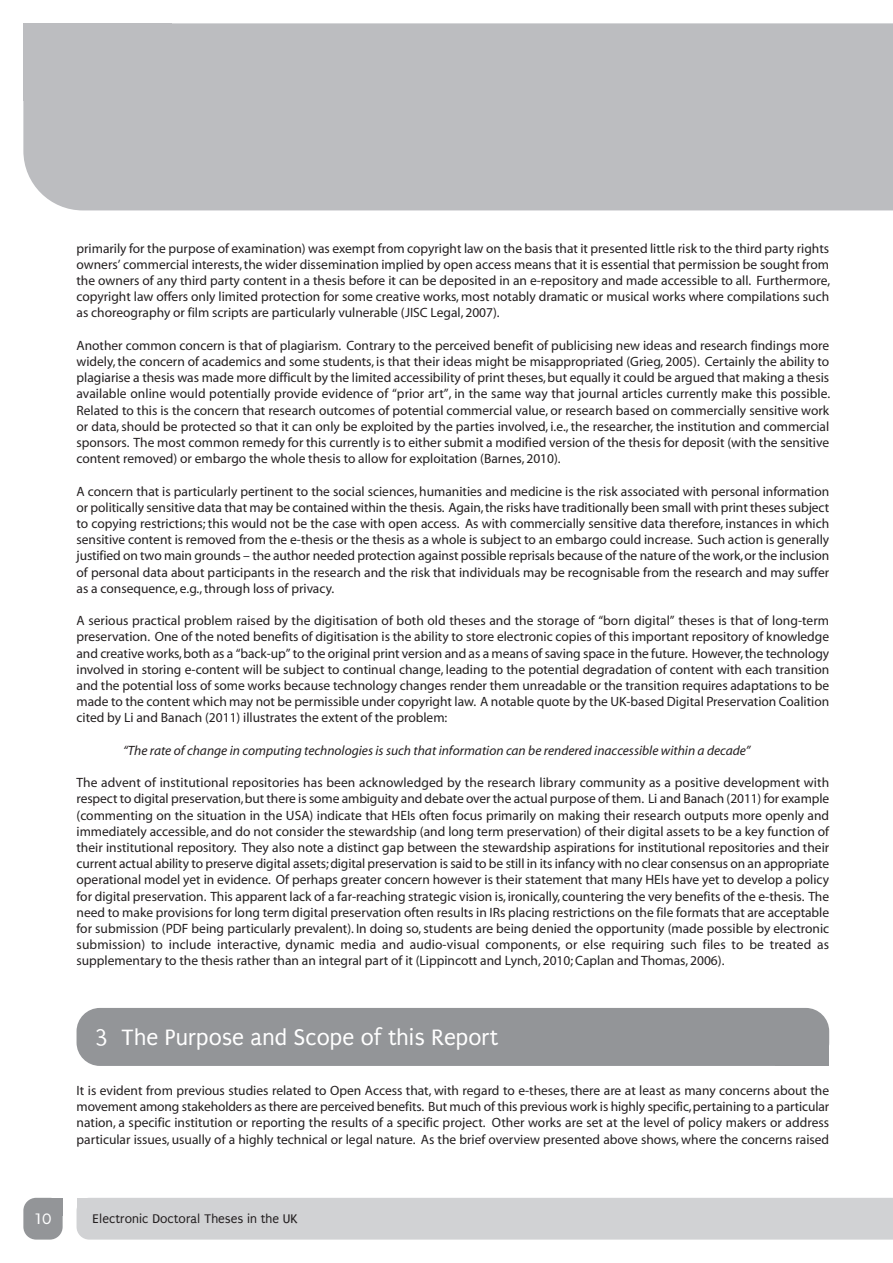
<style>
.page{position:relative;width:893px;height:1263px;background:#fff}
.page>*{position:absolute;margin:0;border:0;box-sizing:border-box;transform-origin:0 0}
.t1{font:24px "Puritan";color:#fff}
.t2{font:16.5px "Puritan";color:#fff}
.t3{font:13.5px/16.2px "Myriad";color:#231f20;text-align:justify}
.t4{font:italic 13.5px "Myriad";color:#231f20}
.t5{font:13.5px "Puritan";color:#231f20}
</style>
<div class="page">
<div style="left:23px;top:23px;width:870px;height:187px;background:#bcbdc0"></div>
<div style="left:23px;top:23px;width:149px;height:78px;background:#bcbdc0"></div>
<div style="left:77px;top:1198px;width:816px;height:41px;background:#d1d2d4"></div>
<div style="left:77px;top:1198px;width:25px;height:16px;background:#d1d2d4"></div>
<div style="left:23px;top:1198px;width:40px;height:41px;background:#939598;border-radius:13px"></div>
<div style="left:46px;top:1198px;width:17px;height:17px;background:#939598"></div>
<div style="left:77px;top:1008px;width:752px;height:58px;background:#939598;border-radius:23px"></div>
<div style="left:776px;top:1036px;width:53px;height:30px;background:#939598"></div>
<p class="t3" style="left:77px;top:241px;width:755px">primarily for the purpose of examination) was exempt from copyright law on the basis that it presented little risk to the third party rights owners’ commercial interests,the wider dissemination implied by open access means that it is essential that permission be sought from the owners of any third party content in a thesis before it can be deposited in an e-repository and made accessible to all. Furthermore, copyright law offers only limited protection for some creative works, most notably dramatic or musical works where compilations such as choreography or film scripts are particularly vulnerable (JISC Legal, 2007).</p>
<p class="t3" style="left:77px;top:338px;width:755px">Another common concern is that of plagiarism. Contrary to the perceived benefit of publicising new ideas and research findings more widely, the concern of academics and some students, is that their ideas might be misappropriated (Grieg, 2005). Certainly the ability to plagiarise a thesis was made more difficult by the limited accessibility of print theses,but equally it could be argued that making a thesis available online would potentially provide evidence of “prior art”, in the same way that journal articles currently make this possible.<br>Related to this is the concern that research outcomes of potential commercial value, or research based on commercially sensitive work or data, should be protected so that it can only be exploited by the parties involved, i.e., the researcher, the institution and commercial sponsors. The most common remedy for this currently is to either submit a modified version of the thesis for deposit (with the sensitive content removed) or embargo the whole thesis to allow for exploitation (Barnes, 2010).</p>
<p class="t3" style="left:77px;top:484px;width:754px">A concern that is particularly pertinent to the social sciences, humanities and medicine is the risk associated with personal information or politically sensitive data that may be contained within the thesis. Again,the risks have traditionally been small with print theses subject to copying restrictions; this would not be the case with open access. As with commercially sensitive data therefore, instances in which sensitive content is removed from the e-thesis or the thesis as a whole is subject to an embargo could increase. Such action is generally justified on two main grounds – the author needed protection against possible reprisals because of the nature of the work,or the inclusion of personal data about participants in the research and the risk that individuals may be recognisable from the research and may suffer as a consequence, e.g.,through loss of privacy.</p>
<p class="t3" style="left:77px;top:614px;width:754px">A serious practical problem raised by the digitisation of both old theses and the storage of “born digital” theses is that of long-term preservation. One of the noted benefits of digitisation is the ability to store electronic copies of this important repository of knowledge and creative works,both as a “back-up” to the original print version and as a means of saving space in the future. However,the technology involved in storing e-content will be subject to continual change, leading to the potential degradation of content with each transition and the potential loss of some works because technology changes render them unreadable or the transition requires adaptations to be made to the content which may not be permissible under copyright law. A notable quote by the UK-based Digital Preservation Coalition cited by Li and Banach (2011) illustrates the extent of the problem:</p>
<p class="t4" style="left:123px;top:745px;width:629px">“The rate of change in computing technologies is such that information can be rendered inaccessible within a decade”</p>
<p class="t3" style="left:77px;top:776px;width:754px">The advent of institutional repositories has been acknowledged by the research library community as a positive development with respect to digital preservation,but there is some ambiguity and debate over the actual purpose of them. Li and Banach (2011) for example (commenting on the situation in the USA) indicate that HEIs often focus primarily on making their research outputs more openly and immediately accessible, and do not consider the stewardship (and long term preservation) of their digital assets to be a key function of their institutional repository. They also note a distinct gap between the stewardship aspirations for institutional repositories and their current actual ability to preserve digital assets;digital preservation is said to be still in its infancy with no clear consensus on an appropriate operational model yet in evidence. Of perhaps greater concern however is their statement that many HEIs have yet to develop a policy for digital preservation. This apparent lack of a far-reaching strategic vision is, ironically, countering the very benefits of the e-thesis. The need to make provisions for long term digital preservation often results in IRs placing restrictions on the file formats that are acceptable for submission (PDF being particularly prevalent). In doing so, students are being denied the opportunity (made possible by electronic submission) to include interactive, dynamic media and audio-visual components, or else requiring such files to be treated as supplementary to the thesis rather than an integral part of it (Lippincott and Lynch, 2010; Caplan and Thomas, 2006).</p>
<h1 class="t1" style="left:95px;top:1024px;width:405px">3 The Purpose and Scope of this Report</h1>
<p class="t3" style="left:77px;top:1083px;width:754px">It is evident from previous studies related to Open Access that, with regard to e-theses, there are at least as many concerns about the movement among stakeholders as there are perceived benefits. But much of this previous work is highly specific,pertaining to a particular nation, a specific institution or reporting the results of a specific project. Other works are set at the level of policy makers or address particular issues, usually of a highly technical or legal nature. As the brief overview presented above shows, where the concerns raised</p>
<p class="t2" style="left:35px;top:1209px;width:18px">10</p>
<p class="t5" style="left:93px;top:1211px;width:206px">Electronic Doctoral Theses in the UK</p>
</div>
